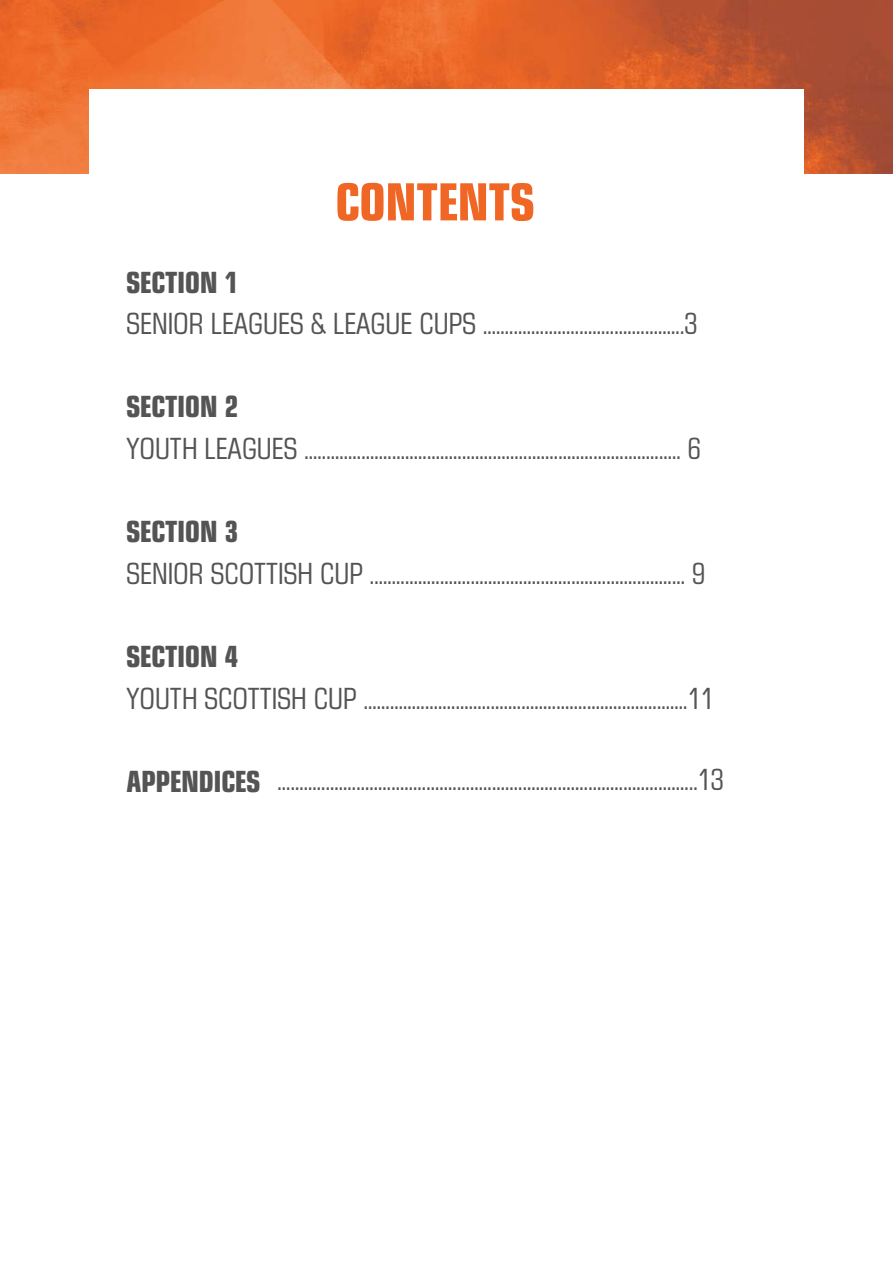
<style>
.page{position:relative;width:893px;height:1264px;background:#fff}
.page>*{position:absolute;margin:0;border:0;box-sizing:border-box;transform-origin:0 0}
.t1{font:700 52.5px "Eurostile Condensed BQ";color:#f06624}
.t2{font:30px "Eurostile Condensed BQ";color:#545454}
.t3{font:700 30px "Eurostile Condensed BQ";color:#545454}
.s1{font-weight:700}
</style>
<div class="page">
<img style="left:0;top:0;width:892px;height:174px">
<div style="left:89px;top:89px;width:714px;height:268px;background:#fff"></div>
<h1 class="t1" style="left:335px;top:173px;width:200px">CONTENTS</h1>
<p class="t3" style="left:126px;top:265px;width:114px">SECTION 1</p>
<p class="t2" style="left:126px;top:307px;width:572px">SENIOR LEAGUES &amp; LEAGUE CUPS ..............................................3</p>
<p class="t3" style="left:126px;top:390px;width:114px">SECTION 2</p>
<p class="t2" style="left:126px;top:432px;width:576px">YOUTH LEAGUES ...................................................................................... 6</p>
<p class="t3" style="left:126px;top:515px;width:114px">SECTION 3</p>
<p class="t2" style="left:126px;top:557px;width:580px">SENIOR SCOTTISH CUP ........................................................................ 9</p>
<p class="t3" style="left:126px;top:640px;width:114px">SECTION 4</p>
<p class="t2" style="left:126px;top:681px;width:589px">YOUTH SCOTTISH CUP ..........................................................................11</p>
<p class="t2" style="left:126px;top:762px;width:599px"><span class="s1">APPENDICES</span> ................................................................................................13</p>
</div>
